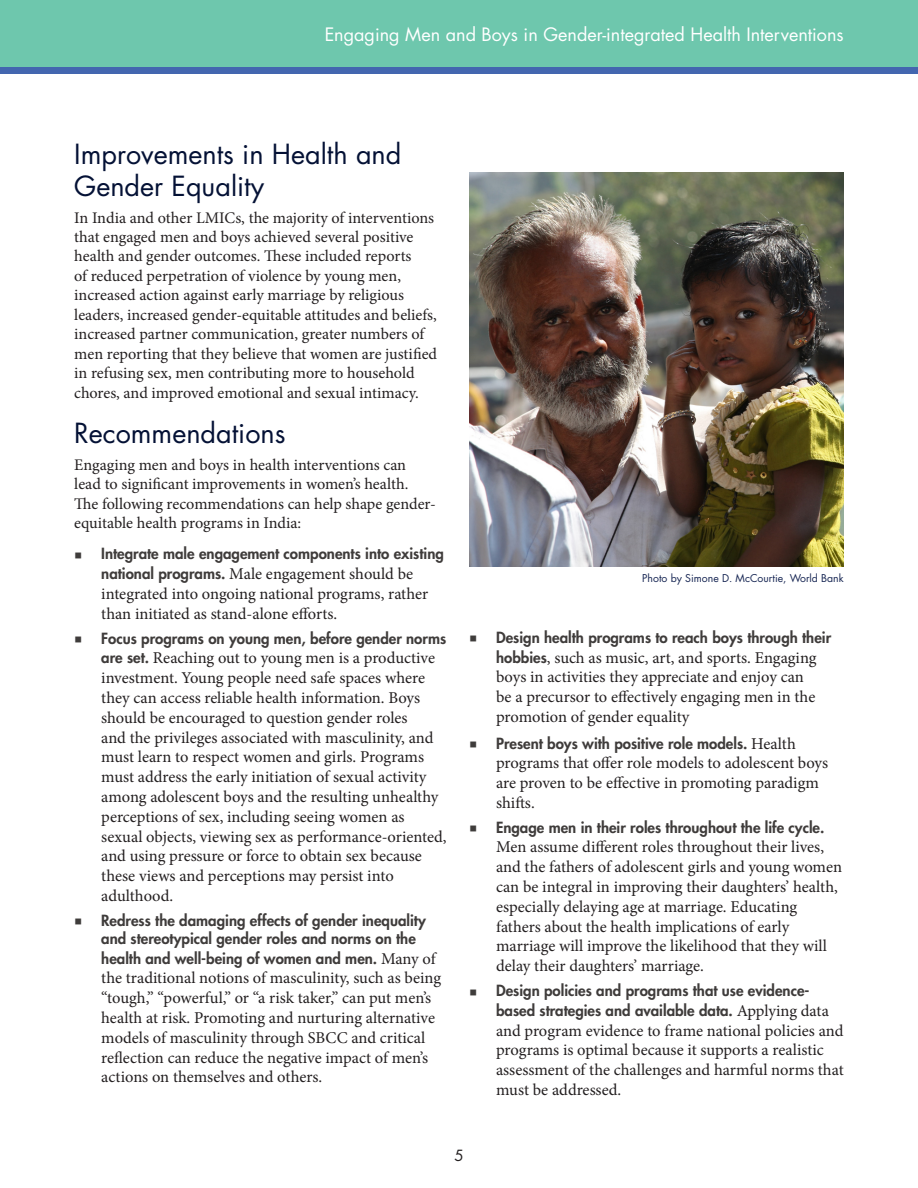
<style>
.page{position:relative;width:918px;height:1188px;background:#fff}
.page>*{position:absolute;margin:0;border:0;box-sizing:border-box;transform-origin:0 0}
.Heading_1{font:27px/32.4px "Futura Std";color:#041135}
.t1{font:18px "Futura Std";color:#fff}
.t2{font:16.5px/19.8px "Minion Pro";color:#231f20}
.Body{font:16.2px/19.5px "Minion Pro";color:#231f20}
.t3{font:800 15px/18px "Futura Std";color:#3f3c3b}
.t4{font:15px "Futura Std";color:#231f20}
.Credits{font:10.5px "Futura Std";color:#182754}
.s1{font-family:"Futura Std";font-weight:800;font-size:15px;color:#3f3c3b}
.s2{font-family:"Minion Pro";font-weight:400;font-size:16.5px;color:#231f20}
</style>
<div class="page">
<div style="left:0;top:0;width:918px;height:68px;background:#6ec7ad"></div>
<div style="left:0;top:68px;width:918px;height:6px;background:#4366af"></div>
<img style="left:469px;top:173px;width:375px;height:394px">
<p class="t1" style="left:325px;top:23px;width:521px">Engaging Men and Boys in Gender-integrated Health Interventions</p>
<p class="Heading_1" style="left:74px;top:138px;width:329px">Improvements in Health and<br>Gender Equality</p>
<p class="Body" style="left:74px;top:208px;width:364px">In India and other LMICs, the majority of interventions that engaged men and boys achieved several positive health and gender outcomes. These included reports<br>of reduced perpetration of violence by young men, increased action against early marriage by religious leaders, increased gender-equitable attitudes and beliefs, increased partner communication, greater numbers of men reporting that they believe that women are justified in refusing sex, men contributing more to household chores, and improved emotional and sexual intimacy.</p>
<p class="Heading_1" style="left:74px;top:418px;width:213px">Recommendations</p>
<p class="Body" style="left:74px;top:455px;width:363px">Engaging men and boys in health interventions can lead to significant improvements in women’s health.<br>The following recommendations can help shape gender&shy;equitable health programs in India:</p>
<p class="t3" style="left:101px;top:545px;width:344px">Integrate male engagement components into existing</p>
<p class="t2" style="left:101px;top:564px;width:329px"><span class="s1">national programs.</span> Male engagement should be integrated into ongoing national programs, rather than initiated as stand-alone efforts.</p>
<p class="t3" style="left:101px;top:629px;width:347px">Focus programs on young men, before gender norms</p>
<p class="t2" style="left:101px;top:648px;width:347px"><span class="s1">are set.</span> Reaching out to young men is a productive investment. Young people need safe spaces where they can access reliable health information. Boys should be encouraged to question gender roles<br>and the privileges associated with masculinity, and must learn to respect women and girls. Programs must address the early initiation of sexual activity among adolescent boys and the resulting unhealthy perceptions of sex, including seeing women as sexual objects, viewing sex as performance-oriented, and using pressure or force to obtain sex because these views and perceptions may persist into adulthood.</p>
<p class="t3" style="left:101px;top:911px;width:326px">Redress the damaging effects of gender inequality and stereotypical gender roles and norms on the</p>
<p class="t3" style="left:101px;top:949px;width:336px">health and well-being of women and men. <span class="s2">Many of</span></p>
<p class="t2" style="left:101px;top:968px;width:341px">the traditional notions of masculinity, such as being “tough,” “powerful,” or “a risk taker,” can put men’s health at risk. Promoting and nurturing alternative models of masculinity through SBCC and critical reflection can reduce the negative impact of men’s actions on themselves and others.</p>
<p class="t4" style="left:454px;top:1146px;width:11px">5</p>
<p class="Credits" style="left:642px;top:572px;width:203px">Photo by Simone D. McCourtie, World Bank</p>
<p class="t3" style="left:496px;top:628px;width:337px">Design health programs to reach boys through their</p>
<p class="t2" style="left:496px;top:647px;width:322px"><span class="s1">hobbies</span>, such as music, art, and sports. Engaging boys in activities they appreciate and enjoy can be a precursor to effectively engaging men in the promotion of gender equality</p>
<p class="t3" style="left:496px;top:734px;width:301px">Present boys with positive role models. <span class="s2">Health</span></p>
<p class="t2" style="left:496px;top:753px;width:334px">programs that offer role models to adolescent boys are proven to be effective in promoting paradigm shifts.</p>
<p class="t3" style="left:496px;top:818px;width:330px">Engage men in their roles throughout the life cycle.</p>
<p class="t2" style="left:496px;top:837px;width:348px">Men assume different roles throughout their lives, and the fathers of adolescent girls and young women can be integral in improving their daughters’ health, especially delaying age at marriage. Educating fathers about the health implications of early marriage will improve the likelihood that they will delay their daughters’ marriage.</p>
<p class="t3" style="left:496px;top:981px;width:334px;line-height:19.8px">Design policies and programs that use evidence&shy;based strategies and available data. <span class="s2">Applying data</span></p>
<p class="t2" style="left:496px;top:1021px;width:349px">and program evidence to frame national policies and programs is optimal because it supports a realistic assessment of the challenges and harmful norms that must be addressed.</p>
</div>
